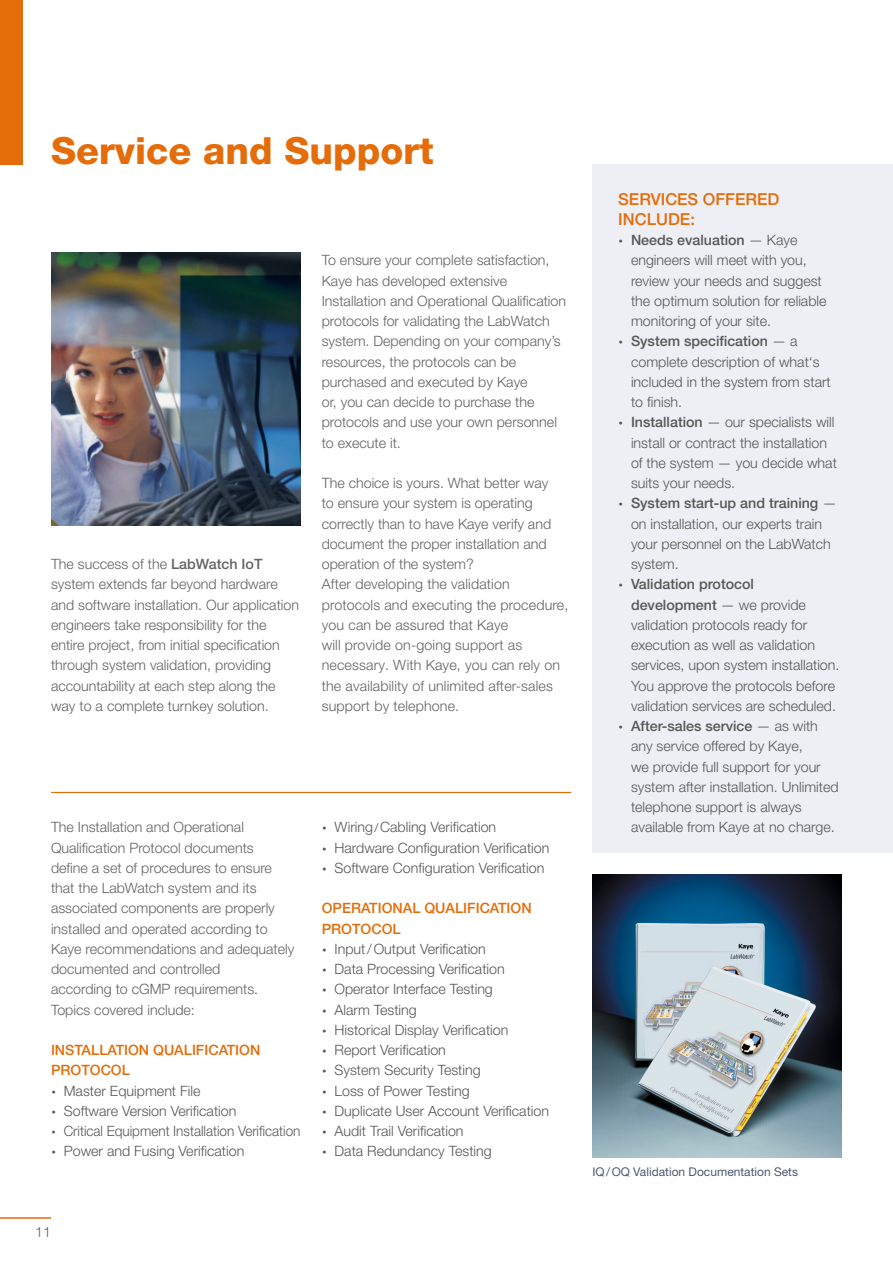
<style>
.page{position:relative;width:893px;height:1263px;background:#fff}
.page>*{position:absolute;margin:0;border:0;box-sizing:border-box;transform-origin:0 0}
.t1{font:800 37.5px "Helvetica Neue LT Pro";color:#e46c09}
.t2{font:500 16.5px/20.2px "Helvetica Neue LT Pro";color:#e46c09}
.t3{font:300 14.25px/20.2px "Helvetica Neue LT Pro";color:#646363}
.t4{font:300 14.25px/20.2px "Helvetica Neue LT Pro";color:#575756}
.t5{font:500 14.25px "Helvetica Neue LT Pro";color:#575756}
.t6{font:12px "Helvetica Neue LT Pro";color:#4b5b6f}
.s1{font-weight:500}
.s2{font-weight:500;color:#e46c09}
.s3{font-weight:700;font-stretch:expanded}
.s4{font-weight:400;font-size:12px;color:#646363}
.s5{font-weight:300}
</style>
<div class="page">
<hr style="left:0;top:1217px;width:51px;height:2px;background:#e46c09">
<div style="left:592px;top:164px;width:301px;height:689px;background:#eeeff5"></div>
<img style="left:51px;top:253px;width:249px;height:272px">
<img style="left:592px;top:874px;width:250px;height:284px">
<div style="left:0;top:0;width:22px;height:164px;background:#e46c09"></div>
<hr style="left:51px;top:792px;width:520px;height:1px;background:#e46c09">
<h1 class="t1" style="left:51px;top:128px;width:384px">Service and Support</h1>
<p class="t3" style="left:51px;top:554px;width:250px">The success of the <span class="s1">LabWatch IoT </span>system extends far beyond hardware and software installation. Our application engineers take responsibility for the entire project, from initial specification through system validation, providing accountability at each step along the way to a complete turnkey solution.</p>
<p class="t3" style="left:322px;top:250px;width:246px">To ensure your complete satisfaction, Kaye has developed extensive Installation and Operational Qualification protocols for validating the LabWatch system. Depending on your company’s resources, the protocols can be purchased and executed by Kaye<br>or, you can decide to purchase the protocols and use your own personnel to execute it.</p>
<p class="t3" style="left:322px;top:473px;width:248px">The choice is yours. What better way<br>to ensure your system is operating correctly than to have Kaye verify and document the proper installation and operation of the system?<br>After developing the validation protocols and executing the procedure, you can be assured that Kaye<br>will provide on-going support as necessary. With Kaye, you can rely on the availability of unlimited after-sales support by telephone.</p>
<p class="t3" style="left:51px;top:817px;width:245px">The Installation and Operational Qualification Protocol documents<br>define a set of procedures to ensure that the LabWatch system and its associated components are properly installed and operated according to Kaye recommendations and adequately documented and controlled<br>according to cGMP requirements.<br>Topics covered include:</p>
<p class="t4" style="left:51px;top:1040px;width:251px"><span class="s2">INSTALLATION QUALIFICATION<br>PROTOCOL<br></span><span class="s3">∙</span> Master Equipment File<br><span class="s3">∙</span> Software Version Verification<br><span class="s3">∙</span> Critical Equipment Installation Verification <span class="s3">∙</span> Power and Fusing Verification</p>
<p class="t4" style="left:322px;top:817px;width:229px"><span class="s3">∙</span> Wiring<span class="s4">/</span>Cabling Verification<br><span class="s3">∙</span> Hardware Configuration Verification <span class="s3">∙</span> Software Configuration Verification</p>
<p class="t4" style="left:322px;top:898px;width:229px"><span class="s2">OPERATIONAL QUALIFICATION<br>PROTOCOL<br></span><span class="s3">∙</span> Input/Output Verification<br><span class="s3">∙</span> Data Processing Verification<br><span class="s3">∙</span> Operator Interface Testing<br><span class="s3">∙</span> Alarm Testing<br><span class="s3">∙</span> Historical Display Verification<br><span class="s3">∙</span> Report Verification<br><span class="s3">∙</span> System Security Testing<br><span class="s3">∙</span> Loss of Power Testing<br><span class="s3">∙</span> Duplicate User Account Verification <span class="s3">∙</span> Audit Trail Verification<br><span class="s3">∙</span> Data Redundancy Testing</p>
<p class="t3" style="left:35px;top:1222px;width:17px">11</p>
<p class="t2" style="left:618px;top:188px;width:163px">SERVICES OFFERED<br>INCLUDE:</p>
<p class="t5" style="left:618px;top:231px;width:181px"><span class="s3">∙</span> Needs evaluation <span class="s5">— Kaye</span></p>
<p class="t4" style="left:631px;top:250px;width:177px">engineers will meet with you,</p>
<p class="t4" style="left:631px;top:270px;width:192px">review your needs and suggest</p>
<p class="t4" style="left:631px;top:290px;width:197px">the optimum solution for reliable</p>
<p class="t4" style="left:631px;top:311px;width:142px">monitoring of your site.</p>
<p class="t5" style="left:618px;top:333px;width:181px"><span class="s3">∙</span> System specification <span class="s5">— a</span></p>
<p class="t4" style="left:631px;top:351px;width:190px">complete description of what‘s</p>
<p class="t4" style="left:631px;top:371px;width:201px">included in the system from start</p>
<p class="t4" style="left:631px;top:392px;width:53px">to finish.</p>
<p class="t4" style="left:618px;top:412px;width:218px"><span class="s3">∙</span> <span class="s1">Installation</span> — our specialists will</p>
<p class="t4" style="left:631px;top:432px;width:198px">install or contract the installation</p>
<p class="t4" style="left:631px;top:452px;width:207px">of the system — you decide what</p>
<p class="t4" style="left:631px;top:473px;width:106px">suits your needs.</p>
<p class="t5" style="left:618px;top:495px;width:220px"><span class="s3">∙</span> System start-up and training <span class="s5">—</span></p>
<p class="t4" style="left:631px;top:513px;width:193px">on installation, our experts train</p>
<p class="t4" style="left:631px;top:533px;width:201px">your personnel on the LabWatch</p>
<p class="t4" style="left:631px;top:554px;width:49px">system.</p>
<p class="t5" style="left:618px;top:576px;width:137px"><span class="s3">∙</span> Validation protocol</p>
<p class="t5" style="left:631px;top:596px;width:177px">development <span class="s5">— we provide</span></p>
<p class="t4" style="left:631px;top:614px;width:178px">validation protocols ready for</p>
<p class="t4" style="left:631px;top:635px;width:185px">execution as well as validation</p>
<p class="t4" style="left:631px;top:655px;width:210px">services, upon system installation.</p>
<p class="t4" style="left:631px;top:675px;width:206px">You approve the protocols before</p>
<p class="t4" style="left:631px;top:695px;width:207px">validation services are scheduled.</p>
<p class="t5" style="left:618px;top:717px;width:201px"><span class="s3">∙</span> After-sales service <span class="s5">— as with</span></p>
<p class="t4" style="left:631px;top:736px;width:173px">any service offered by Kaye,</p>
<p class="t4" style="left:631px;top:756px;width:191px">we provide full support for your</p>
<p class="t4" style="left:631px;top:776px;width:209px">system after installation. Unlimited</p>
<p class="t4" style="left:631px;top:797px;width:172px">telephone support is always</p>
<p class="t4" style="left:631px;top:817px;width:205px">available from Kaye at no charge.</p>
<p class="t6" style="left:592px;top:1165px;width:207px">IQ/OQ Validation Documentation Sets</p>
</div>
